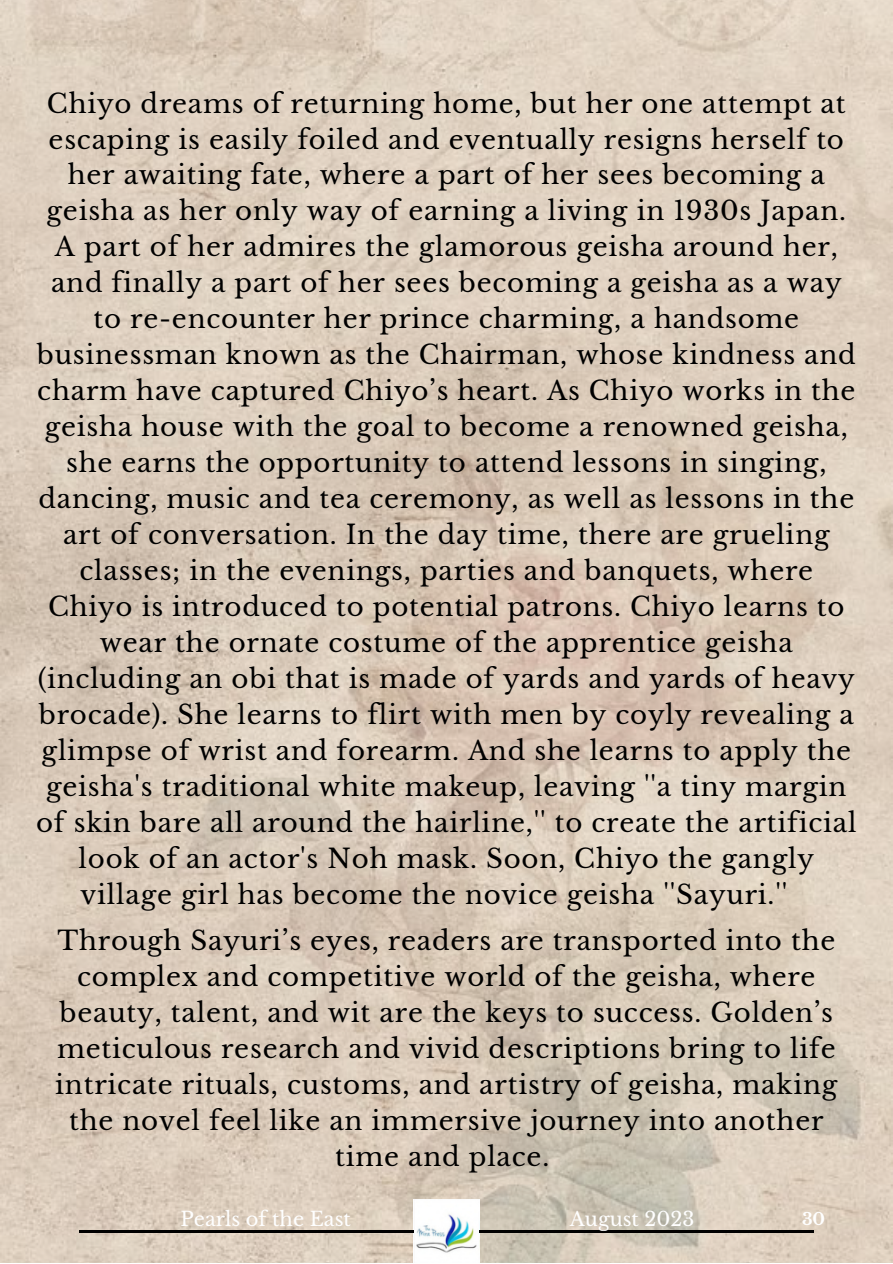
<style>
.page{position:relative;width:893px;height:1264px;background:#fff}
.page>*{position:absolute;margin:0;border:0;box-sizing:border-box;transform-origin:0 0}
.t1{font:26.1px/36px "Libre Baskerville";letter-spacing:.03em;color:#000;text-align:center}
.t2{font:19.5px "Libre Baskerville";color:#fff}
.t3{font:700 16.65px "Libre Baskerville";color:#fff}
</style>
<div class="page">
<img style="left:0;top:0;width:892px;height:1262px">
<img style="left:414px;top:1199px;width:65px;height:62px">
<hr style="left:79px;top:1230px;width:335px;height:2px;background:#000">
<hr style="left:478px;top:1230px;width:335px;height:2px;background:#000">
<p class="t1" style="left:47px;top:85px;width:800px">Chiyo dreams of returning home, but her one attempt at</p>
<p class="t1" style="left:49px;top:121px;width:796px">escaping is easily foiled and eventually resigns herself to</p>
<p class="t1" style="left:68px;top:157px;width:758px">her awaiting fate, where a part of her sees becoming a</p>
<p class="t1" style="left:47px;top:193px;width:801px">geisha as her only way of earning a living in 1930s Japan.</p>
<p class="t1" style="left:55px;top:229px;width:784px">A part of her admires the glamorous geisha around her,</p>
<p class="t1" style="left:51px;top:265px;width:792px">and finally a part of her sees becoming a geisha as a way</p>
<p class="t1" style="left:93px;top:301px;width:707px">to re-encounter her prince charming, a handsome</p>
<p class="t1" style="left:37px;top:337px;width:820px">businessman known as the Chairman, whose kindness and</p>
<p class="t1" style="left:37px;top:373px;width:819px">charm have captured Chiyo’s heart. As Chiyo works in the</p>
<p class="t1" style="left:45px;top:409px;width:804px">geisha house with the goal to become a renowned geisha,</p>
<p class="t1" style="left:66px;top:445px;width:761px">she earns the opportunity to attend lessons in singing,</p>
<p class="t1" style="left:38px;top:481px;width:817px">dancing, music and tea ceremony, as well as lessons in the</p>
<p class="t1" style="left:63px;top:517px;width:768px">art of conversation. In the day time, there are grueling</p>
<p class="t1" style="left:79px;top:553px;width:735px">classes; in the evenings, parties and banquets, where</p>
<p class="t1" style="left:48px;top:589px;width:798px">Chiyo is introduced to potential patrons. Chiyo learns to</p>
<p class="t1" style="left:100px;top:625px;width:694px">wear the ornate costume of the apprentice geisha</p>
<p class="t1" style="left:38px;top:661px;width:818px">(including an obi that is made of yards and yards of heavy</p>
<p class="t1" style="left:39px;top:697px;width:816px">brocade). She learns to flirt with men by coyly revealing a</p>
<p class="t1" style="left:42px;top:733px;width:810px">glimpse of wrist and forearm. And she learns to apply the</p>
<p class="t1" style="left:46px;top:769px;width:801px">geisha's traditional white makeup, leaving ''a tiny margin</p>
<p class="t1" style="left:36px;top:805px;width:821px">of skin bare all around the hairline,'' to create the artificial</p>
<p class="t1" style="left:79px;top:841px;width:736px">look of an actor's Noh mask. Soon, Chiyo the gangly</p>
<p class="t1" style="left:81px;top:877px;width:708px">village girl has become the novice geisha ''Sayuri.''</p>
<p class="t1" style="left:55px;top:922px;width:783px">Through Sayuri’s eyes, readers are transported into the complex and competitive world of the geisha, where beauty, talent, and wit are the keys to success. Golden’s meticulous research and vivid descriptions bring to life intricate rituals, customs, and artistry of geisha, making the novel feel like an immersive journey into another time and place.</p>
<p class="t2" style="left:180px;top:1206px;width:172px">Pearls of the East</p>
<p class="t2" style="left:570px;top:1206px;width:126px">August 2023</p>
<p class="t3" style="left:802px;top:1208px;width:25px">30</p>
</div>
